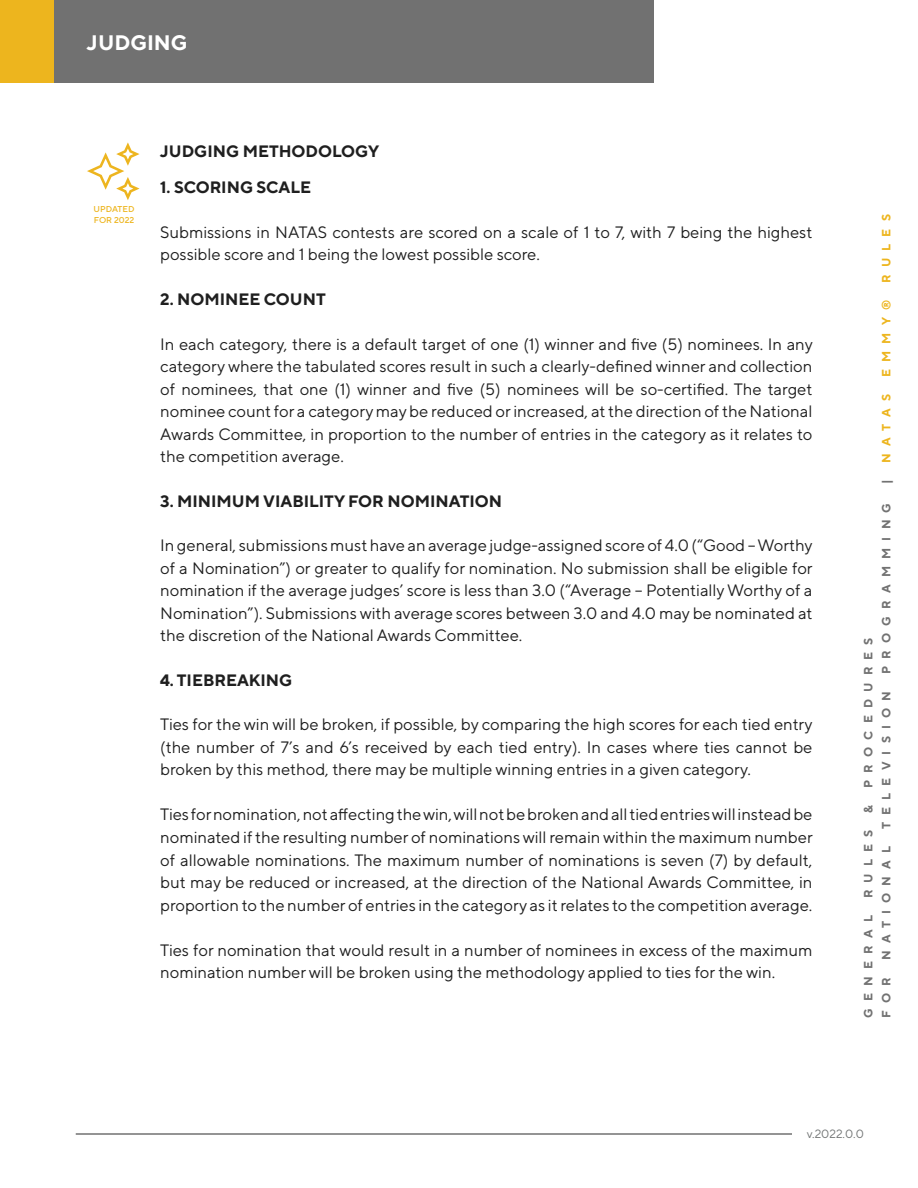
<style>
.page{position:relative;width:918px;height:1188px;background:#fff}
.page>*{position:absolute;margin:0;border:0;box-sizing:border-box;transform-origin:0 0}
.t1{font:700 21px "TT Norms Pro";color:#fff}
.t2{font:16.5px/22.5px "TT Norms Pro";color:#1f1f1f;text-align:justify}
.t3{font:700 16.5px "TT Norms Pro";color:#1f1f1f}
.t4{font:700 12px "TT Norms Pro";letter-spacing:.6em;color:#727272}
.t5{font:700 12px "TT Norms Pro";letter-spacing:.6em;color:#edb51e}
.t6{font:12px "TT Norms Pro";color:#707373}
.t7{font:500 8.55px/10.2px "TT Norms Pro";color:#edb51f}
</style>
<div class="page">
<hr style="left:76px;top:1133px;width:716px;height:2px;background:#727272">
<div style="left:0;top:0;width:54px;height:83px;background:#edb51e"></div>
<div style="left:54px;top:0;width:599px;height:83px;background:#717171"></div>
<svg style="left:87px;top:142px;width:53px;height:58px"></svg>
<p class="t1" style="left:87px;top:27px;width:102px">JUDGING</p>
<p class="t3" style="left:160px;top:139px;width:220px">JUDGING METHODOLOGY</p>
<p class="t7" style="left:94px;top:204px;width:42px">UPDATED<br>FOR 2022</p>
<p class="t3" style="left:160px;top:175px;width:152px">1. SCORING SCALE</p>
<p class="t2" style="left:160px;top:220px;width:654px">Submissions in NATAS contests are scored on a scale of 1 to 7, with 7 being the highest possible score and 1 being the lowest possible score.</p>
<p class="t3" style="left:160px;top:287px;width:167px">2. NOMINEE COUNT</p>
<p class="t2" style="left:160px;top:331px;width:654px">In each category, there is a default target of one (1) winner and five (5) nominees. In any category where the tabulated scores result in such a clearly-defined winner and collection of nominees, that one (1) winner and five (5) nominees will be so-certified. The target nominee count for a category may be reduced or increased, at the direction of the National Awards Committee, in proportion to the number of entries in the category as it relates to the competition average.</p>
<p class="t3" style="left:160px;top:489px;width:343px">3. MINIMUM VIABILITY FOR NOMINATION</p>
<p class="t2" style="left:160px;top:533px;width:654px">In general, submissions must have an average judge-assigned score of 4.0 (“Good – Worthy of a Nomination”) or greater to qualify for nomination. No submission shall be eligible for nomination if the average judges’ score is less than 3.0 (“Average – Potentially Worthy of a Nomination”). Submissions with average scores between 3.0 and 4.0 may be nominated at the discretion of the National Awards Committee.</p>
<p class="t3" style="left:160px;top:668px;width:134px">4. TIEBREAKING</p>
<p class="t2" style="left:160px;top:712px;width:654px">Ties for the win will be broken, if possible, by comparing the high scores for each tied entry (the number of 7’s and 6’s received by each tied entry). In cases where ties cannot be broken by this method, there may be multiple winning entries in a given category.</p>
<p class="t2" style="left:160px;top:802px;width:654px">Ties for nomination, not affecting the win, will not be broken and all tied entries will instead be nominated if the resulting number of nominations will remain within the maximum number of allowable nominations. The maximum number of nominations is seven (7) by default, but may be reduced or increased, at the direction of the National Awards Committee, in proportion to the number of entries in the category as it relates to the competition average.</p>
<p class="t2" style="left:160px;top:937px;width:654px">Ties for nomination that would result in a number of nominees in excess of the maximum nomination number will be broken using the methodology applied to ties for the win.</p>
<p class="t4" style="left:859px;top:788px;width:152px;rotate:-90deg">PROCEDURES</p>
<p class="t4" style="left:859px;top:813px;width:9px;rotate:-90deg">&amp;</p>
<p class="t4" style="left:859px;top:898px;width:70px;rotate:-90deg">RULES</p>
<p class="t4" style="left:859px;top:1018px;width:104px;rotate:-90deg">GENERAL</p>
<p class="t5" style="left:877px;top:283px;width:70px;rotate:-90deg">RULES</p>
<p class="t5" style="left:877px;top:377px;width:79px;rotate:-90deg">EMMY®</p>
<p class="t5" style="left:877px;top:463px;width:70px;rotate:-90deg">NATAS</p>
<p class="t4" style="left:877px;top:484px;width:6px;rotate:-90deg">|</p>
<p class="t4" style="left:877px;top:674px;width:172px;rotate:-90deg">PROGRAMMING</p>
<p class="t4" style="left:877px;top:829px;width:140px;rotate:-90deg">TELEVISION</p>
<p class="t4" style="left:877px;top:960px;width:116px;rotate:-90deg">NATIONAL</p>
<p class="t4" style="left:877px;top:1018px;width:42px;rotate:-90deg">FOR</p>
<p class="t6" style="left:807px;top:1125px;width:59px">v.2022.0.0</p>
</div>
